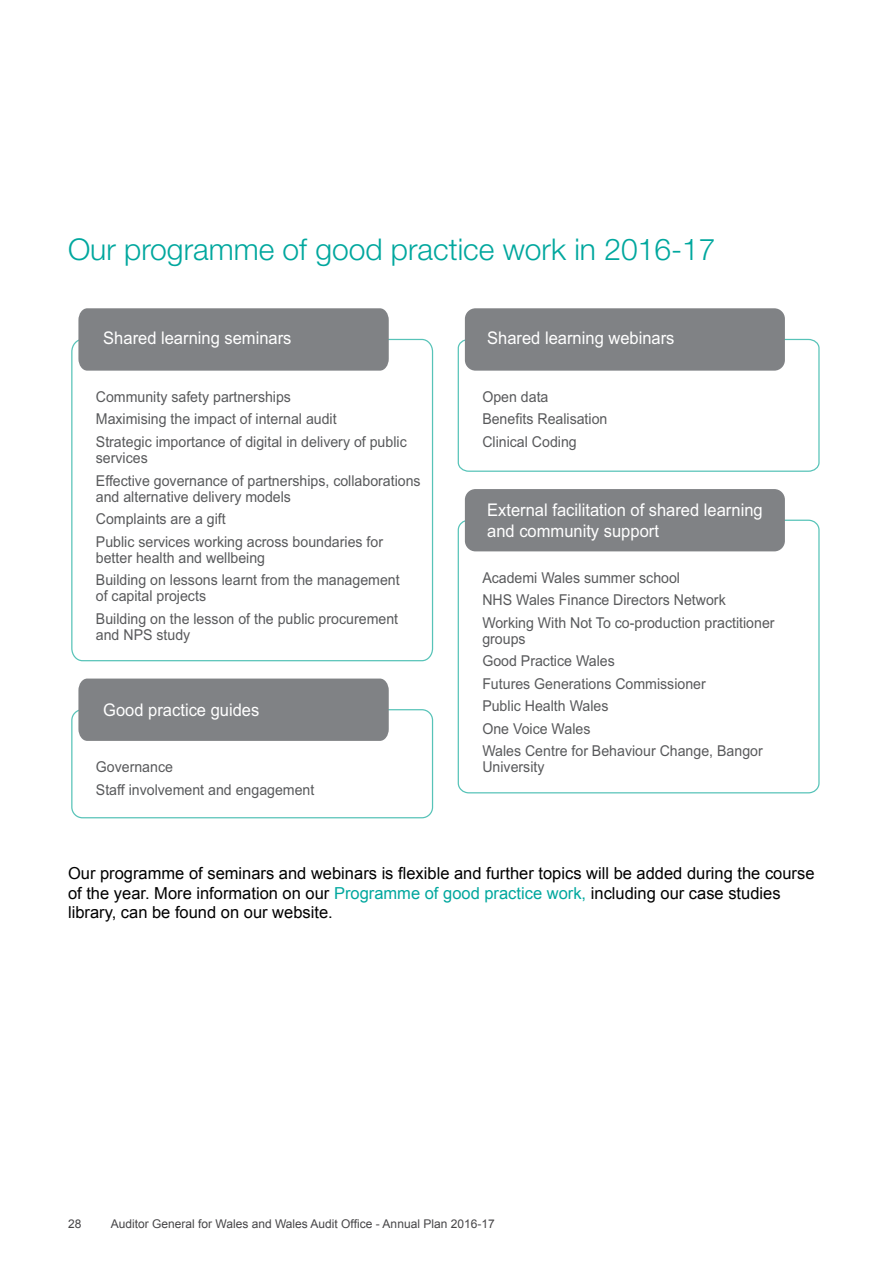
<style>
.page{position:relative;width:893px;height:1263px;background:#fff}
.page>*{position:absolute;margin:0;border:0;box-sizing:border-box;transform-origin:0 0}
.Heading_1{font:300 30px "Helvetica Neue LT Std";color:#00a79e}
.t1{font:17.4px/21px "Arial";color:#fff;scale:.95 1}
.Normal_Body_Text{font:16.5px/19.8px "Arial";color:#000}
.t2{font:15px/22.5px "Arial";color:#58595b;scale:.95 1}
.t3{font:12px "Arial";color:#464547}
.s1{color:#00a79e}
</style>
<div class="page">
<svg style="left:71px;top:338px;width:749px;height:480px"></svg>
<div style="left:465px;top:308px;width:320px;height:63px;background:#808285;border-radius:11px"></div>
<div style="left:78px;top:308px;width:311px;height:63px;background:#808285"></div>
<div style="left:78px;top:678px;width:311px;height:63px;background:#808285"></div>
<div style="left:465px;top:489px;width:320px;height:62px;background:#808285;border-radius:11px"></div>
<h3 class="Heading_1" style="left:68px;top:231px;width:649px">Our programme of good practice work in 2016-17</h3>
<p class="t1" style="left:103px;top:328px;width:200px">Shared learning seminars</p>
<p class="t2" style="left:96px;top:386px;width:329px">Community safety partnerships<br>Maximising the impact of internal audit<br>Strategic importance of digital in delivery of public</p>
<p class="t2" style="left:96px;top:447px;width:343px">services<br>Effective governance of partnerships, collaborations</p>
<p class="t2" style="left:96px;top:485px;width:304px">and alternative delivery models<br>Complaints are a gift<br>Public services working across boundaries for</p>
<p class="t2" style="left:96px;top:546px;width:321px">better health and wellbeing<br>Building on lessons learnt from the management</p>
<p class="t2" style="left:96px;top:585px;width:320px">of capital projects<br>Building on the lesson of the public procurement</p>
<p class="t2" style="left:96px;top:624px;width:101px">and NPS study</p>
<p class="t1" style="left:103px;top:699px;width:166px">Good practice guides</p>
<p class="t2" style="left:96px;top:756px;width:232px">Governance<br>Staff involvement and engagement</p>
<p class="t1" style="left:487px;top:328px;width:199px">Shared learning webinars</p>
<p class="t2" style="left:482px;top:386px;width:133px">Open data<br>Benefits Realisation<br>Clinical Coding</p>
<p class="t1" style="left:487px;top:500px;width:291px">External facilitation of shared learning and community support</p>
<p class="t2" style="left:482px;top:566px;width:309px">Academi Wales summer school<br>NHS Wales Finance Directors Network<br>Working With Not To co-production practitioner</p>
<p class="t2" style="left:482px;top:627px;width:297px">groups<br>Good Practice Wales<br>Futures Generations Commissioner<br>Public Health Wales<br>One Voice Wales<br>Wales Centre for Behaviour Change, Bangor</p>
<p class="t2" style="left:482px;top:756px;width:67px">University</p>
<p class="Normal_Body_Text" style="left:68px;top:863px;width:748px">Our programme of seminars and webinars is flexible and further topics will be added during the course of the year. More information on our <span class="s1">Programme of good practice work,</span> including our case studies library, can be found on our website.</p>
<p class="t3" style="left:68px;top:1216px;width:15px">28</p>
<p class="t3" style="left:111px;top:1216px;width:385px">Auditor General for Wales and Wales Audit Office - Annual Plan 2016-17</p>
</div>
